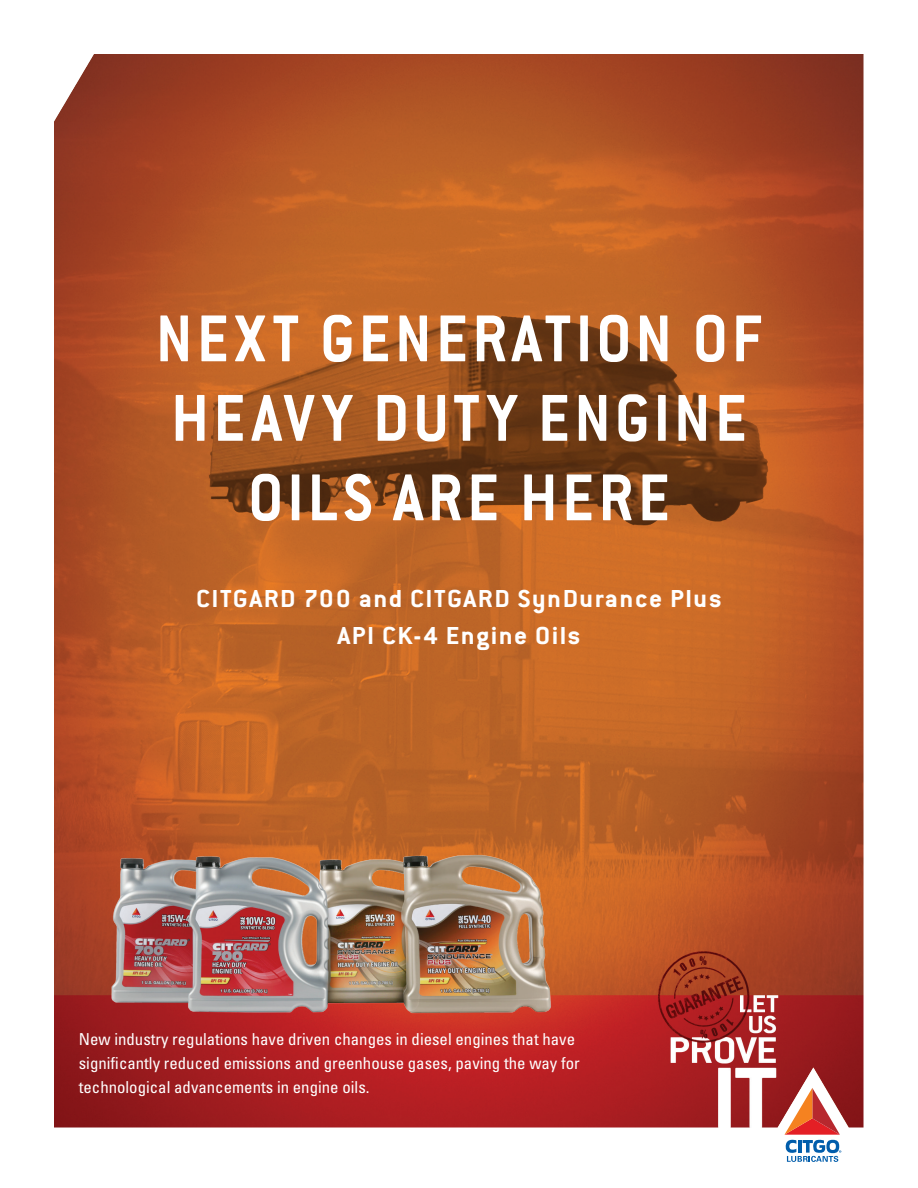
<style>
.page{position:relative;width:918px;height:1188px;background:#fff}
.page>*{position:absolute;margin:0;border:0;box-sizing:border-box;transform-origin:0 0}
.t1{font:700 72.75px/79.5px "Conduit ITC";letter-spacing:.07em;color:#fff;text-align:center;scale:.91 1}
.t2{font:700 27px/37.5px "Conduit ITC";letter-spacing:.05em;color:#fff;text-align:center;scale:1.06 1}
.t3{font:condensed 16.5px/24px "Univers LT Std";color:#fff}
</style>
<div class="page">
<img style="left:54px;top:55px;width:810px;height:1073px">
<svg style="left:784px;top:1088px;width:57px;height:74px"></svg>
<img style="left:94px;top:841px;width:459px;height:172px">
<img style="left:176px;top:265px;width:632px;height:295px">
<h1 class="t1" style="left:156px;top:298px;width:667px">NEXT GENERATION OF<br>HEAVY DUTY ENGINE<br>OILS ARE HERE</h1>
<h2 class="t2" style="left:196px;top:579px;width:497px">CITGARD 700 and CITGARD SynDurance Plus<br>API CK-4 Engine Oils</h2>
<p class="t3" style="left:79px;top:1027px;width:503px">New industry regulations have driven changes in diesel engines that have significantly reduced emissions and greenhouse gases, paving the way for technological advancements in engine oils.</p>
</div>
